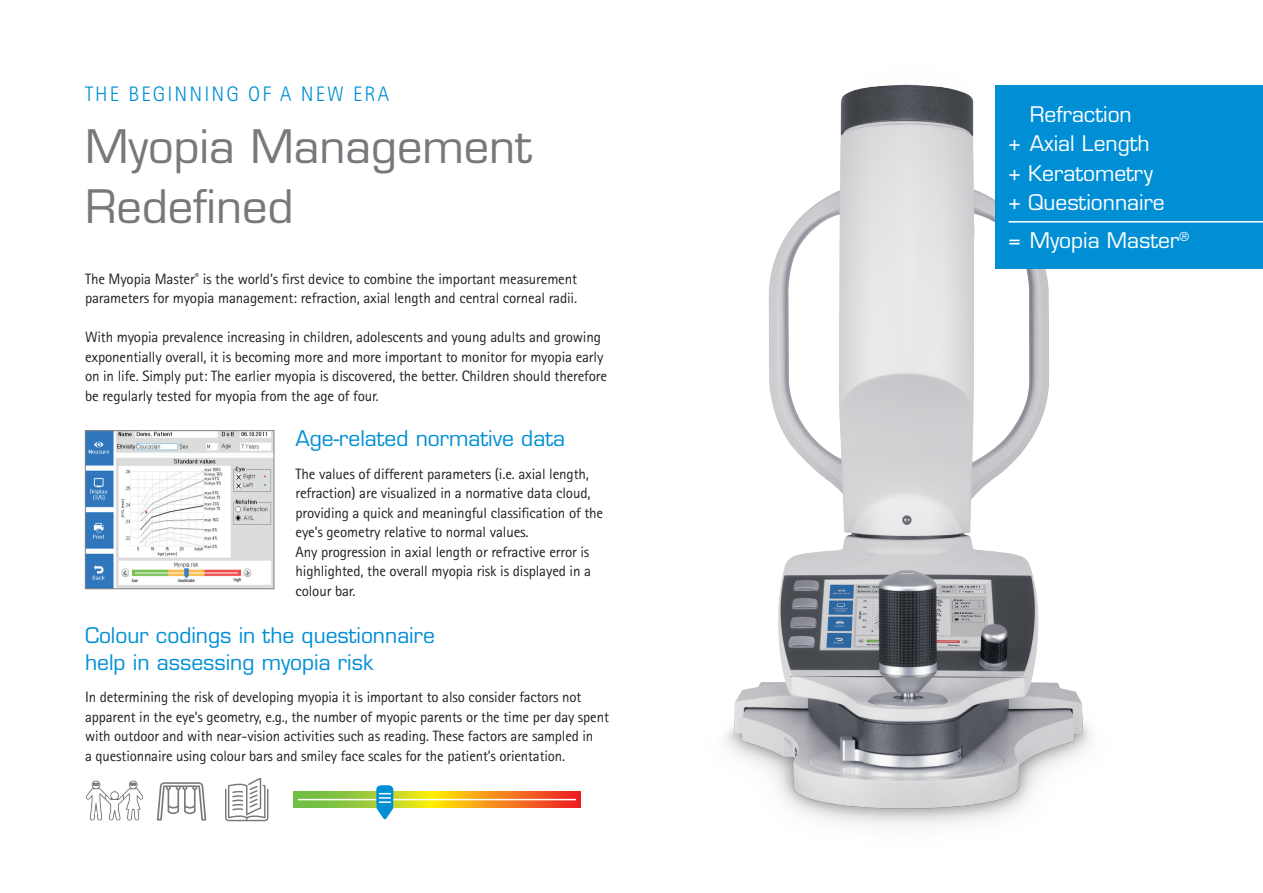
<style>
.page{position:relative;width:1263px;height:893px;background:#fff}
.page>*{position:absolute;margin:0;border:0;box-sizing:border-box;transform-origin:0 0}
.t1{font:45px/60px "Eurostile";color:#76787b}
.t2{font:21px/27px "Eurostile";color:#008fd5}
.t3{font:21px/29.4px "Eurostile";color:#fff}
.t4{font:300 21px "Rotis Sans Serif";letter-spacing:.1em;color:#008fd5}
.t5{font:15px/19.5px "Rotis Sans Serif";letter-spacing:-.01em;color:#231f20}
</style>
<div class="page">
<img style="left:580px;top:84px;width:683px;height:741px">
<img style="left:87px;top:432px;width:185px;height:155px">
<div style="left:85px;top:430px;width:189px;height:159px;border:1px solid #808285"></div>
<div style="left:996px;top:85px;width:267px;height:183px;background:#008fd5"></div>
<hr style="left:1008px;top:221px;width:255px;height:2px;background:#fff">
<svg style="left:225px;top:778px;width:43px;height:43px"></svg>
<svg style="left:293px;top:791px;width:287px;height:17px"></svg>
<svg style="left:157px;top:782px;width:49px;height:38px"></svg>
<svg style="left:86px;top:780px;width:58px;height:41px"></svg>
<hr style="left:298px;top:799px;width:278px;height:1px;background:#fff">
<svg style="left:376px;top:785px;width:18px;height:35px"></svg>
<h2 class="t4" style="left:85px;top:82px;width:306px">THE BEGINNING OF A NEW ERA</h2>
<h1 class="t1" style="left:85px;top:117px;width:448px">Myopia Management<br>Redefined</h1>
<p class="t5" style="left:85px;top:269px;width:494px">The Myopia Master<sup>®</sup> is the world’s first device to combine the important measurement parameters for myopia management: refraction, axial length and central corneal radii.</p>
<p class="t5" style="left:85px;top:327px;width:524px">With myopia prevalence increasing in children, adolescents and young adults and growing exponentially overall, it is becoming more and more important to monitor for myopia early on in life. Simply put: The earlier myopia is discovered, the better. Children should therefore be regularly tested for myopia from the age of four.</p>
<h2 class="t2" style="left:296px;top:425px;width:271px">Age-related normative data</h2>
<p class="t5" style="left:296px;top:464px;width:309px">The values of different parameters (i.e. axial length, refraction) are visualized in a normative data cloud, providing a quick and meaningful classification of the eye’s geometry relative to normal values.<br>Any progression in axial length or refractive error is highlighted, the overall myopia risk is displayed in a colour bar.</p>
<h2 class="t2" style="left:85px;top:622px;width:351px">Colour codings in the questionnaire help in assessing myopia risk</h2>
<p class="t5" style="left:85px;top:687px;width:525px">In determining the risk of developing myopia it is important to also consider factors not apparent in the eye’s geometry, e.g., the number of myopic parents or the time per day spent with outdoor and with near-vision activities such as reading. These factors are sampled in<br>a questionnaire using colour bars and smiley face scales for the patient’s orientation.</p>
<h2 class="t3" style="left:1008px;top:99px;width:158px;text-indent:21px">Refraction<br>+ Axial Length + Keratometry + Questionnaire</h2>
<h2 class="t3" style="left:1008px;top:226px;width:182px">= Myopia Master<sup>®</sup></h2>
</div>
